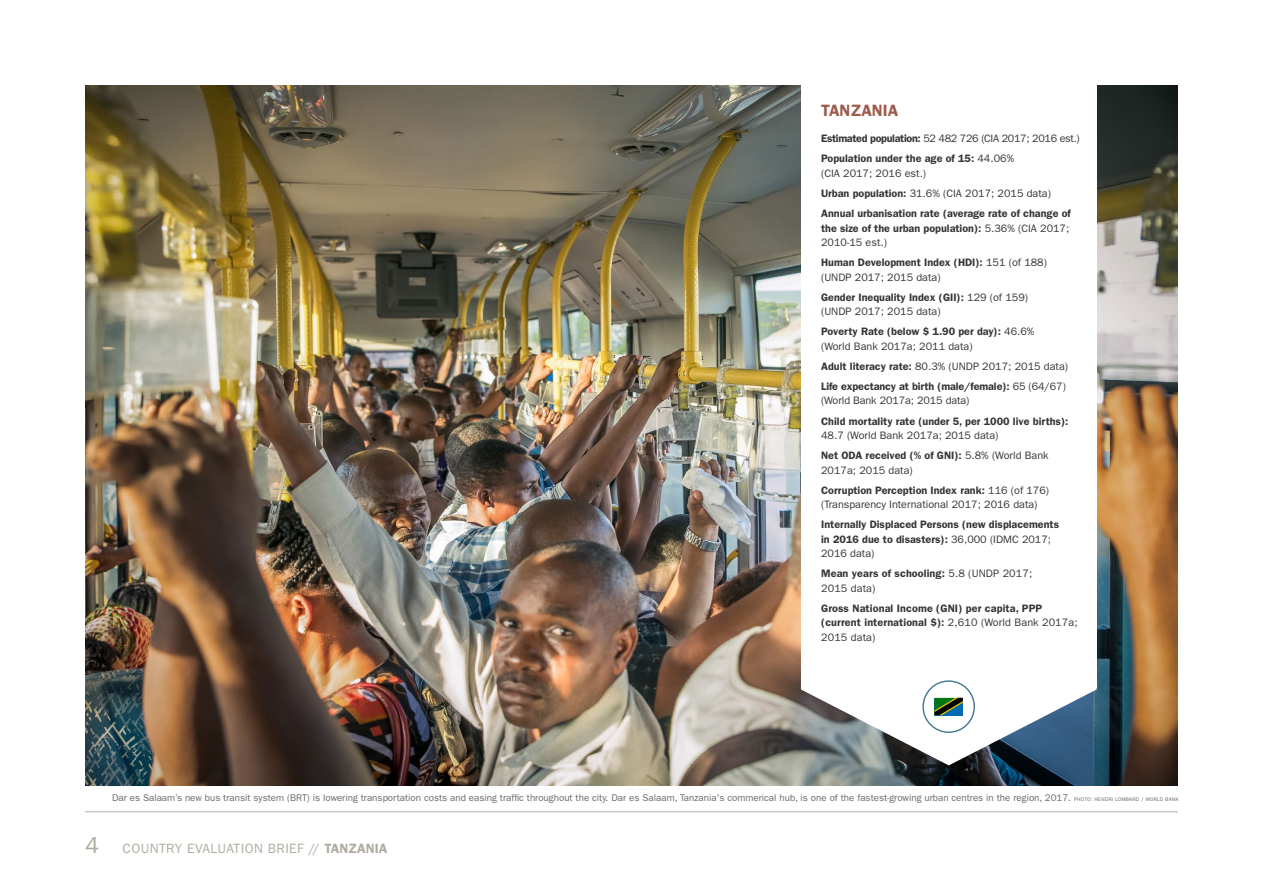
<style>
.page{position:relative;width:1263px;height:893px;background:#fff}
.page>*{position:absolute;margin:0;border:0;box-sizing:border-box;transform-origin:0 0}
.Abbr{font:600 16.5px "ITC Franklin Gothic Std";color:#9e5b4c}
.t1{font:13.5px "ITC Franklin Gothic Std";letter-spacing:.03em;color:#b1aca2}
.Abbr-2{font:600 10.8px/14.4px "ITC Franklin Gothic Std";color:#353533}
.Abbr-3{font:10.8px/14.4px "ITC Franklin Gothic Std";color:#353533}
.Abbr-4{font:10.8px "ITC Franklin Gothic Std";letter-spacing:-.03em;color:#353533}
.Bildetekst{font:9.75px "ITC Franklin Gothic Std";color:#686866}
.s1{font-weight:600}
.s2{font-weight:400}
.s3{font-size:5.25px}
.s4{font-size:23.25px}
</style>
<div class="page">
<img style="left:85px;top:85px;width:1093px;height:700px">
<div style="left:801px;top:70px;width:295px;height:618px;background:#fff"></div>
<svg style="left:801px;top:688px;width:295px;height:77px"></svg>
<svg style="left:922px;top:680px;width:53px;height:53px"></svg>
<hr style="left:85px;top:811px;width:1093px;height:1px;background:#b1aca2">
<p class="Abbr" style="left:821px;top:100px;width:79px">TANZANIA</p>
<p class="Abbr-4" style="left:821px;top:132px;width:260px"><span class="s1">Estimated population:</span> 52 482 726 (CIA 2017; 2016 est.)</p>
<p class="Abbr-2" style="left:821px;top:151px;width:195px">Population under the age of 15: <span class="s2">44.06% (CIA 2017; 2016 est.)</span></p>
<p class="Abbr-3" style="left:821px;top:186px;width:231px"><span class="s1">Urban population:</span> 31.6% (CIA 2017; 2015 data)</p>
<p class="Abbr-2" style="left:821px;top:206px;width:251px">Annual urbanisation rate (average rate of change of the size of the urban population): <span class="s2">5.36% (CIA 2017;<br>2010-15 est.)</span></p>
<p class="Abbr-3" style="left:821px;top:255px;width:227px"><span class="s1">Human Development Index (HDI):</span> 151 (of 188) (UNDP 2017; 2015 data)</p>
<p class="Abbr-3" style="left:821px;top:290px;width:208px"><span class="s1">Gender Inequality Index (GII):</span> 129 (of 159) (UNDP 2017; 2015 data)</p>
<p class="Abbr-2" style="left:821px;top:324px;width:215px">Poverty Rate (below $ 1.90 per day): <span class="s2">46.6% (World Bank 2017a; 2011 data)</span></p>
<p class="Abbr-3" style="left:821px;top:359px;width:248px"><span class="s1">Adult literacy rate:</span> 80.3% (UNDP 2017; 2015 data)</p>
<p class="Abbr-2" style="left:821px;top:379px;width:246px">Life expectancy at birth (male/female): <span class="s2">65 (64/67) (World Bank 2017a; 2015 data)</span></p>
<p class="Abbr-2" style="left:821px;top:414px;width:249px">Child mortality rate (under 5, per 1000 live births):<br><span class="s2">48.7 (World Bank 2017a; 2015 data)</span></p>
<p class="Abbr-3" style="left:821px;top:448px;width:229px"><span class="s1">Net ODA received (% of GNI):</span> 5.8% (World Bank<br>2017a; 2015 data)</p>
<p class="Abbr-3" style="left:821px;top:483px;width:229px"><span class="s1">Corruption Perception Index rank:</span> 116 (of 176) (Transparency International 2017; 2016 data)</p>
<p class="Abbr-2" style="left:821px;top:517px;width:239px">Internally Displaced Persons (new displacements in 2016 due to disasters): <span class="s2">36,000 (IDMC 2017;<br>2016 data)</span></p>
<p class="Abbr-3" style="left:821px;top:567px;width:213px"><span class="s1">Mean years of schooling:</span> 5.8 (UNDP 2017;<br>2015 data)</p>
<p class="Abbr-2" style="left:821px;top:601px;width:258px">Gross National Income (GNI) per capita, PPP (current international $): <span class="s2">2,610 (World Bank 2017a;<br>2015 data)</span></p>
<p class="Bildetekst" style="left:112px;top:792px;width:1068px">Dar es Salaam’s new bus transit system (BRT) is lowering transportation costs and easing traffic throughout the city. Dar es Salaam, Tanzania's commerical hub, is one of the fastest-growing urban centres in the region, 2017. <span class="s3">PHOTO: HENDRI LOMBARD / WORLD BANK</span></p>
<p class="t1" style="left:85px;top:841px;width:304px"><span class="s4">4</span> COUNTRY EVALUATION BRIEF // <span class="s1">TANZANIA</span></p>
</div>
